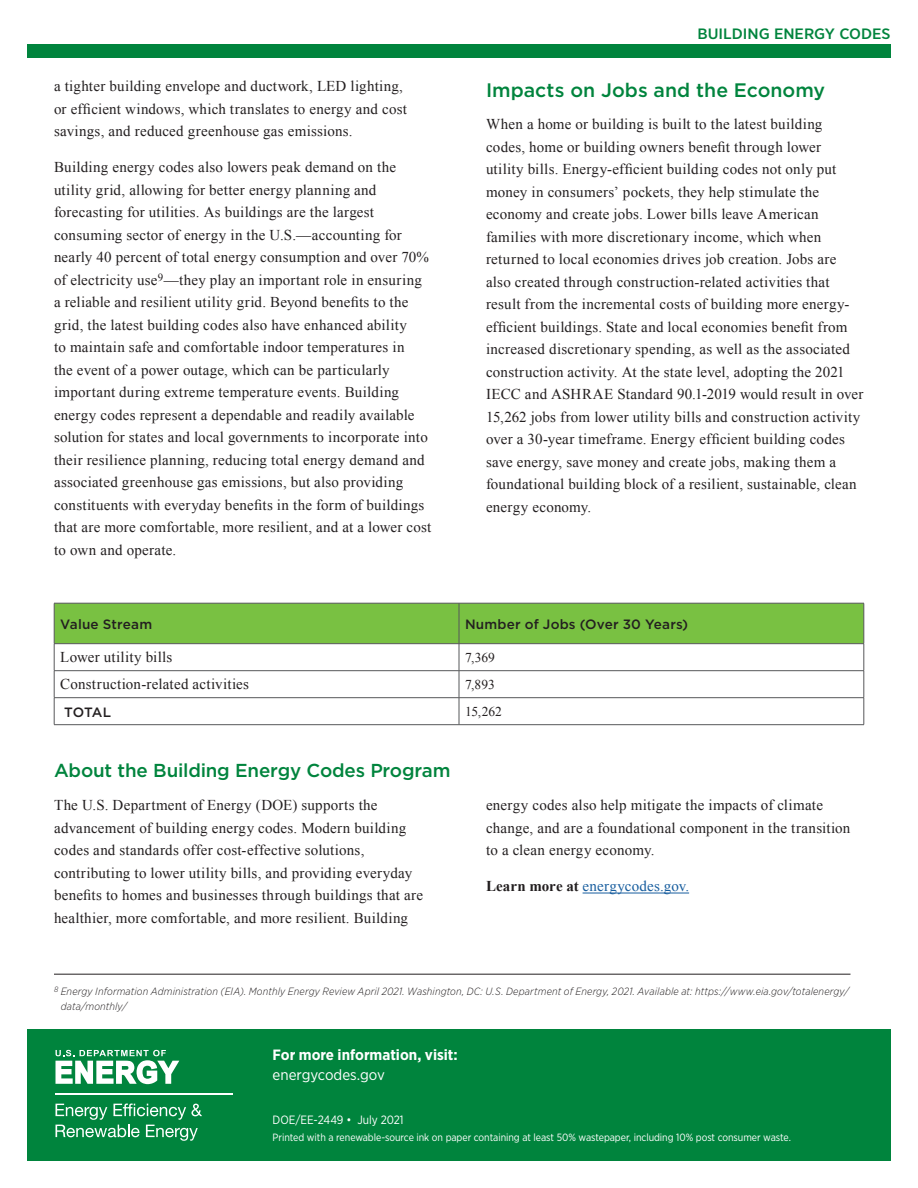
<style>
.page{position:relative;width:918px;height:1188px;background:#fff}
.page>*{position:absolute;margin:0;border:0;box-sizing:border-box;transform-origin:0 0}
.subhead_1{font:500 19.5px "Gotham";color:#00843d}
.body_text{font:500 18.75px "Gotham";letter-spacing:-.01em;color:#00843d}
.body_text-2{font:15px/22.5px "Times New Roman";letter-spacing:.015em;color:#231f20}
.body_text-3{font:15px "Times New Roman";letter-spacing:.015em;color:#175d9e}
.t1{font:500 15px "Gotham Narrow";color:#00843d;scale:1.1 1}
.boiler_plate_reverse{font:700 14.85px "Gotham Narrow";color:#fff}
.boiler_plate_reverse-2{font:14.85px "Gotham Narrow";color:#fff}
.table_header{font:500 13.5px "Gotham";letter-spacing:.015em;color:#231f20}
.table_text{font:13.5px "Times New Roman";color:#231f20}
.t2{font:12px "Gotham Narrow";letter-spacing:-.005em;color:#fff}
.footnote{font:italic 300 10.5px/15px "Gotham Narrow";letter-spacing:.015em;color:#231f20}
.t3{font:10.5px "Gotham Narrow";letter-spacing:-.005em;color:#fff}
.s1{font-weight:700;color:#231f20}
</style>
<div class="page">
<div style="left:27px;top:44px;width:864px;height:14px;background:#00843d"></div>
<svg style="left:54px;top:603px;width:811px;height:121px"></svg>
<hr style="left:54px;top:724px;width:405px;height:1px;background:#57585a">
<hr style="left:459px;top:724px;width:405px;height:1px;background:#57585a">
<hr style="left:54px;top:974px;width:796px;height:1px;background:#231f20">
<hr style="left:583px;top:893px;width:106px;height:1px;background:#175d9e">
<div style="left:27px;top:1029px;width:864px;height:132px;background:#00843d"></div>
<svg style="left:56px;top:1050px;width:123px;height:34px"></svg>
<hr style="left:56px;top:1093px;width:177px;height:1px;background:#fff">
<svg style="left:56px;top:1104px;width:146px;height:37px"></svg>
<p class="body_text-2" style="left:54px;top:75px;width:354px">a tighter building envelope and ductwork, LED lighting, or efficient windows, which translates to energy and cost savings, and reduced greenhouse gas emissions.</p>
<p class="body_text-2" style="left:54px;top:156px;width:379px">Building energy codes also lowers peak demand on the utility grid, allowing for better energy planning and forecasting for utilities. As buildings are the largest consuming sector of energy in the U.S.—accounting for nearly 40 percent of total energy consumption and over 70% of electricity use<sup>9</sup>—they play an important role in ensuring a reliable and resilient utility grid. Beyond benefits to the grid, the latest building codes also have enhanced ability<br>to maintain safe and comfortable indoor temperatures in<br>the event of a power outage, which can be particularly important during extreme temperature events. Building energy codes represent a dependable and readily available solution for states and local governments to incorporate into their resilience planning, reducing total energy demand and associated greenhouse gas emissions, but also providing constituents with everyday benefits in the form of buildings that are more comfortable, more resilient, and at a lower cost to own and operate.</p>
<p class="t1" style="left:697px;top:24px;width:177px">BUILDING ENERGY CODES</p>
<p class="subhead_1" style="left:486px;top:77px;width:341px">Impacts on Jobs and the Economy</p>
<p class="body_text-2" style="left:486px;top:113px;width:379px">When a home or building is built to the latest building codes, home or building owners benefit through lower<br>utility bills. Energy-efficient building codes not only put money in consumers’ pockets, they help stimulate the economy and create jobs. Lower bills leave American families with more discretionary income, which when returned to local economies drives job creation. Jobs are also created through construction-related activities that result from the incremental costs of building more energy&shy;efficient buildings. State and local economies benefit from increased discretionary spending, as well as the associated construction activity. At the state level, adopting the 2021<br>IECC and ASHRAE Standard 90.1-2019 would result in over 15,262 jobs from lower utility bills and construction activity over a 30-year timeframe. Energy efficient building codes save energy, save money and create jobs, making them a foundational building block of a resilient, sustainable, clean energy economy.</p>
<p class="table_header" style="left:60px;top:615px;width:94px">Value Stream</p>
<p class="table_header" style="left:465px;top:615px;width:225px">Number of Jobs (Over 30 Years)</p>
<p class="body_text-2" style="left:60px;top:646px;width:114px">Lower utility bills</p>
<p class="table_text" style="left:465px;top:648px;width:31px">7,369</p>
<p class="body_text-2" style="left:60px;top:673px;width:190px">Construction-related activities</p>
<p class="table_text" style="left:465px;top:675px;width:31px">7,893</p>
<p class="table_header" style="left:64px;top:703px;width:48px">TOTAL</p>
<p class="table_text" style="left:465px;top:702px;width:38px">15,262</p>
<p class="body_text" style="left:54px;top:759px;width:398px">About the Building Energy Codes Program</p>
<p class="body_text-2" style="left:54px;top:794px;width:371px">The U.S. Department of Energy (DOE) supports the advancement of building energy codes. Modern building codes and standards offer cost-effective solutions, contributing to lower utility bills, and providing everyday benefits to homes and businesses through buildings that are healthier, more comfortable, and more resilient. Building</p>
<p class="body_text-2" style="left:486px;top:794px;width:366px">energy codes also help mitigate the impacts of climate change, and are a foundational component in the transition to a clean energy economy.</p>
<p class="body_text-3" style="left:486px;top:876px;width:205px"><span class="s1">Learn more at</span> energycodes.gov.</p>
<p class="footnote" style="left:61px;top:983px;width:790px;text-indent:-7px"><sup>8</sup> Energy Information Administration (EIA). Monthly Energy Review April 2021. Washington, DC: U.S. Department of Energy, 2021. Available at: https://www.eia.gov/totalenergy/ data/monthly/</p>
<p class="boiler_plate_reverse" style="left:273px;top:1045px;width:187px">For more information, visit:</p>
<p class="boiler_plate_reverse-2" style="left:273px;top:1065px;width:114px">energycodes.gov</p>
<p class="t2" style="left:273px;top:1113px;width:132px">DOE/EE-2449 • July 2021</p>
<p class="t3" style="left:273px;top:1131px;width:520px">Printed with a renewable-source ink on paper containing at least 50% wastepaper, including 10% post consumer waste.</p>
</div>
